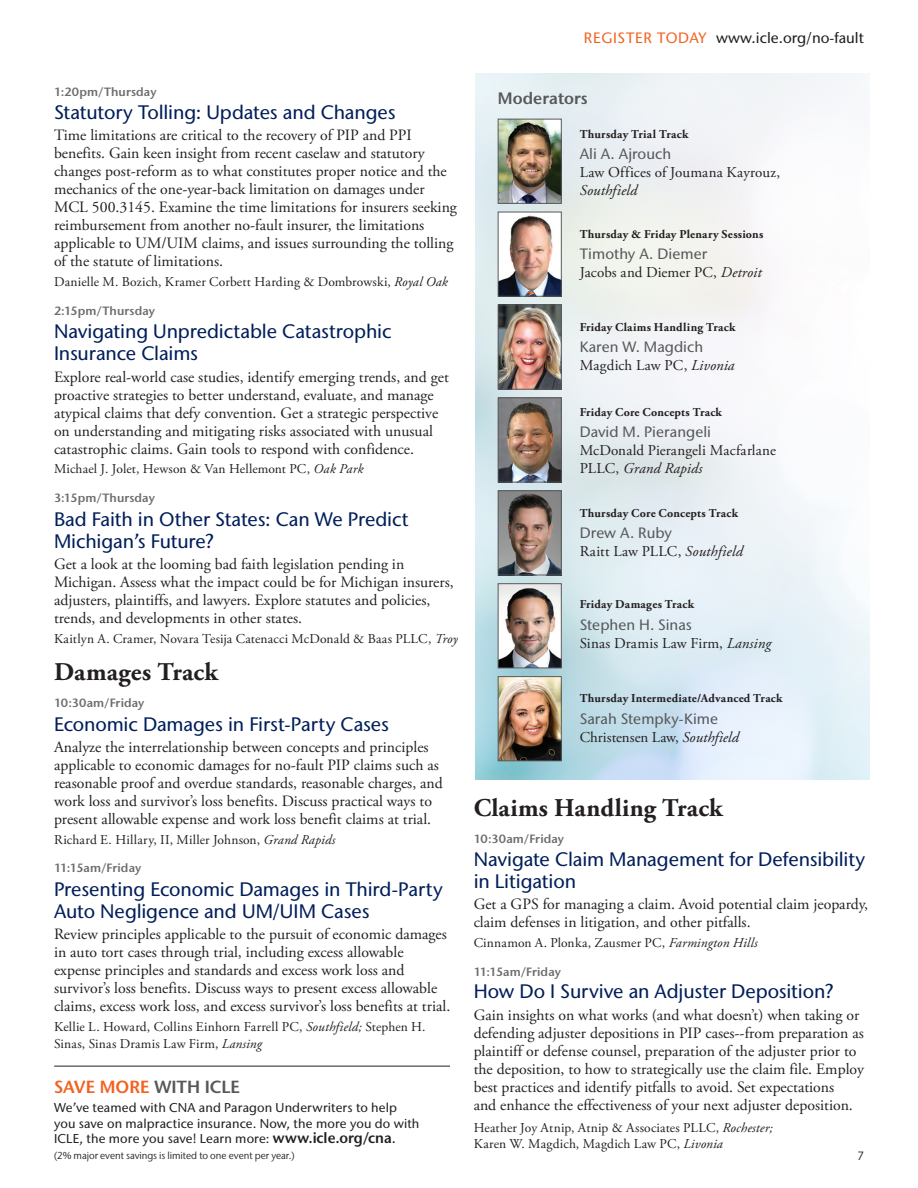
<style>
.page{position:relative;width:918px;height:1188px;background:#fff}
.page>*{position:absolute;margin:0;border:0;box-sizing:border-box;transform-origin:0 0}
.session_time{font:700 25.5px "Adobe Garamond Pro";letter-spacing:.01em;color:#231f20}
.session_time-2{font:500 19.5px/22.5px "Stone Sans IIITC Std";letter-spacing:-.005em;color:#001e59}
.t1{font:600 17.55px "Stone Sans IIITC Std";letter-spacing:.005em;color:#f26221}
.t2{font:600 16.5px "Stone Sans IIITC Std";letter-spacing:.005em;color:#57585a}
.t3{font:15.75px/18px "Adobe Garamond Pro";color:#231f20}
.t4{font:15px/18px "Adobe Garamond Pro";letter-spacing:.01em;color:#231f20}
.t5{font:500 15px "Stone Sans IIITC Std";color:#57585a}
.t6{font:500 15px "Stone Sans IIITC Std";color:#231f20}
.session_time-3{font:13.5px/16.5px "Adobe Garamond Pro";letter-spacing:.015em;color:#231f20}
.t7{font:500 12.9px/15.9px "Stone Sans IIITC Std";letter-spacing:.01em;color:#231f20}
.t8{font:700 12px "Adobe Garamond Pro";letter-spacing:.02em;color:#231f20}
.session_time-4{font:600 12px "Stone Sans IIITC Std";letter-spacing:.005em;color:#6c6d70}
.t9{font:12px "Stone Sans IIITC Std";color:#231f20}
.t10{font:10.2px "Stone Sans IIITC Std";letter-spacing:-.01em;color:#231f20}
.s1{color:#f26221}
.s2{font-style:italic}
.s3{color:#57585a}
.s4{font-weight:600;font-size:14.85px}
.s5{font-size:14.85px}
</style>
<div class="page">
<img style="left:476px;top:73px;width:394px;height:707px">
<img style="left:500px;top:492px;width:60px;height:81px">
<div style="left:498px;top:490px;width:64px;height:85px;border:1px solid #57585a"></div>
<img style="left:500px;top:307px;width:60px;height:81px">
<div style="left:498px;top:305px;width:64px;height:85px;border:1px solid #57585a"></div>
<img style="left:500px;top:678px;width:60px;height:81px">
<div style="left:498px;top:676px;width:64px;height:85px;border:1px solid #57585a"></div>
<img style="left:500px;top:214px;width:60px;height:81px">
<div style="left:498px;top:212px;width:64px;height:85px;border:1px solid #57585a"></div>
<img style="left:500px;top:585px;width:60px;height:81px">
<div style="left:498px;top:583px;width:64px;height:85px;border:1px solid #57585a"></div>
<img style="left:500px;top:399px;width:60px;height:82px">
<div style="left:498px;top:397px;width:64px;height:86px;border:1px solid #57585a"></div>
<img style="left:500px;top:121px;width:60px;height:81px">
<div style="left:498px;top:119px;width:64px;height:85px;border:1px solid #57585a"></div>
<hr style="left:54px;top:1066px;width:396px;height:1px;background:#231f20">
<p class="t6" style="left:584px;top:29px;width:282px"><span class="s1">REGISTER TODAY</span> www.icle.org/no-fault</p>
<p class="session_time-4" style="left:54px;top:85px;width:104px">1:20pm/Thursday</p>
<p class="session_time-2" style="left:54px;top:101px;width:343px">Statutory Tolling: Updates and Changes</p>
<p class="t3" style="left:54px;top:127px;width:404px">Time limitations are critical to the recovery of PIP and PPI benefits. Gain keen insight from recent caselaw and statutory changes post-reform as to what constitutes proper notice and the mechanics of the one-year-back limitation on damages under MCL 500.3145. Examine the time limitations for insurers seeking reimbursement from another no-fault insurer, the limitations applicable to UM/UIM claims, and issues surrounding the tolling of the statute of limitations.</p>
<p class="session_time-3" style="left:54px;top:274px;width:395px">Danielle M. Bozich, Kramer Corbett Harding &amp; Dombrowski, <span class="s2">Royal Oak</span></p>
<p class="session_time-4" style="left:54px;top:303px;width:103px">2:15pm/Thursday</p>
<p class="session_time-2" style="left:54px;top:320px;width:339px">Navigating Unpredictable Catastrophic<br>Insurance Claims</p>
<p class="t3" style="left:54px;top:368px;width:396px">Explore real-world case studies, identify emerging trends, and get proactive strategies to better understand, evaluate, and manage atypical claims that defy convention. Get a strategic perspective on understanding and mitigating risks associated with unusual catastrophic claims. Gain tools to respond with confidence.</p>
<p class="session_time-3" style="left:54px;top:461px;width:311px">Michael J. Jolet, Hewson &amp; Van Hellemont PC, <span class="s2">Oak Park</span></p>
<p class="session_time-4" style="left:54px;top:491px;width:102px">3:15pm/Thursday</p>
<p class="session_time-2" style="left:54px;top:507px;width:356px">Bad Faith in Other States: Can We Predict<br>Michigan’s Future?</p>
<p class="t3" style="left:54px;top:556px;width:401px">Get a look at the looming bad faith legislation pending in Michigan. Assess what the impact could be for Michigan insurers, adjusters, plaintiffs, and lawyers. Explore statutes and policies, trends, and developments in other states.</p>
<p class="session_time-3" style="left:54px;top:631px;width:405px">Kaitlyn A. Cramer, Novara Tesija Catenacci McDonald &amp; Baas PLLC, <span class="s2">Troy</span></p>
<p class="session_time" style="left:54px;top:658px;width:165px">Damages Track</p>
<p class="session_time-4" style="left:54px;top:695px;width:92px">10:30am/Friday</p>
<p class="session_time-2" style="left:54px;top:712px;width:337px">Economic Damages in First-Party Cases</p>
<p class="t3" style="left:54px;top:738px;width:390px">Analyze the interrelationship between concepts and principles applicable to economic damages for no-fault PIP claims such as reasonable proof and overdue standards, reasonable charges, and work loss and survivor’s loss benefits. Discuss practical ways to present allowable expense and work loss benefit claims at trial.</p>
<p class="session_time-3" style="left:54px;top:831px;width:283px">Richard E. Hillary, II, Miller Johnson, <span class="s2">Grand Rapids</span></p>
<p class="session_time-4" style="left:54px;top:861px;width:89px">11:15am/Friday</p>
<p class="session_time-2" style="left:54px;top:878px;width:390px">Presenting Economic Damages in Third-Party<br>Auto Negligence and UM/UIM Cases</p>
<p class="t3" style="left:54px;top:926px;width:398px">Review principles applicable to the pursuit of economic damages in auto tort cases through trial, including excess allowable expense principles and standards and excess work loss and survivor’s loss benefits. Discuss ways to present excess allowable claims, excess work loss, and excess survivor’s loss benefits at trial.</p>
<p class="session_time-3" style="left:54px;top:1019px;width:373px">Kellie L. Howard, Collins Einhorn Farrell PC, <span class="s2">Southfield;</span> Stephen H.<br>Sinas, Sinas Dramis Law Firm, <span class="s2">Lansing</span></p>
<p class="t1" style="left:54px;top:1076px;width:188px">SAVE MORE <span class="s3">WITH ICLE</span></p>
<p class="t7" style="left:54px;top:1099px;width:367px">We’ve teamed with CNA and Paragon Underwriters to help you save on malpractice insurance. Now, the more you do with<br>ICLE, the more you save! Learn more: <span class="s4">www.icle.org/cna</span><span class="s5">.</span></p>
<p class="t10" style="left:54px;top:1149px;width:242px">(2% major event savings is limited to one event per year.)</p>
<p class="t2" style="left:498px;top:88px;width:92px">Moderators</p>
<p class="t8" style="left:580px;top:127px;width:110px">Thursday Trial Track</p>
<p class="t5" style="left:580px;top:144px;width:93px">Ali A. Ajrouch</p>
<p class="t4" style="left:580px;top:164px;width:202px">Law Offices of Joumana Kayrouz,<br><span class="s2">Southfield</span></p>
<p class="t8" style="left:580px;top:227px;width:185px">Thursday &amp; Friday Plenary Sessions</p>
<p class="t5" style="left:580px;top:245px;width:129px">Timothy A. Diemer</p>
<p class="t4" style="left:580px;top:264px;width:184px">Jacobs and Diemer PC, <span class="s2">Detroit</span></p>
<p class="t8" style="left:580px;top:320px;width:157px">Friday Claims Handling Track</p>
<p class="t5" style="left:580px;top:338px;width:125px">Karen W. Magdich</p>
<p class="t4" style="left:580px;top:357px;width:156px">Magdich Law PC, <span class="s2">Livonia</span></p>
<p class="t8" style="left:580px;top:405px;width:144px">Friday Core Concepts Track</p>
<p class="t5" style="left:580px;top:423px;width:133px">David M. Pierangeli</p>
<p class="t4" style="left:580px;top:442px;width:198px">McDonald Pierangeli Macfarlane<br>PLLC, <span class="s2">Grand Rapids</span></p>
<p class="t8" style="left:580px;top:506px;width:160px">Thursday Core Concepts Track</p>
<p class="t5" style="left:580px;top:523px;width:94px">Drew A. Ruby</p>
<p class="t4" style="left:580px;top:543px;width:165px">Raitt Law PLLC, <span class="s2">Southfield</span></p>
<p class="t8" style="left:580px;top:598px;width:116px">Friday Damages Track</p>
<p class="t5" style="left:580px;top:615px;width:114px">Stephen H. Sinas</p>
<p class="t4" style="left:580px;top:635px;width:193px">Sinas Dramis Law Firm, <span class="s2">Lansing</span></p>
<p class="t8" style="left:580px;top:692px;width:204px">Thursday Intermediate/Advanced Track</p>
<p class="t5" style="left:580px;top:709px;width:140px">Sarah Stempky-Kime</p>
<p class="t4" style="left:580px;top:729px;width:161px">Christensen Law, <span class="s2">Southfield</span></p>
<p class="session_time" style="left:474px;top:794px;width:251px">Claims Handling Track</p>
<p class="session_time-4" style="left:474px;top:831px;width:92px">10:30am/Friday</p>
<p class="session_time-2" style="left:474px;top:847px;width:393px">Navigate Claim Management for Defensibility in Litigation</p>
<p class="t3" style="left:474px;top:896px;width:396px">Get a GPS for managing a claim. Avoid potential claim jeopardy, claim defenses in litigation, and other pitfalls.</p>
<p class="session_time-3" style="left:474px;top:935px;width:285px">Cinnamon A. Plonka, Zausmer PC, <span class="s2">Farmington Hills</span></p>
<p class="session_time-4" style="left:474px;top:964px;width:89px">11:15am/Friday</p>
<p class="session_time-2" style="left:474px;top:980px;width:361px">How Do I Survive an Adjuster Deposition?</p>
<p class="t3" style="left:474px;top:1006px;width:392px">Gain insights on what works (and what doesn’t) when taking or defending adjuster depositions in PIP cases--from preparation as plaintiff or defense counsel, preparation of the adjuster prior to the deposition, to how to strategically use the claim file. Employ best practices and identify pitfalls to avoid. Set expectations<br>and enhance the effectiveness of your next adjuster deposition.</p>
<p class="session_time-3" style="left:474px;top:1119px;width:301px">Heather Joy Atnip, Atnip &amp; Associates PLLC, <span class="s2">Rochester;<br></span>Karen W. Magdich, Magdich Law PC, <span class="s2">Livonia</span></p>
<p class="t9" style="left:857px;top:1148px;width:8px">7</p>
</div>
